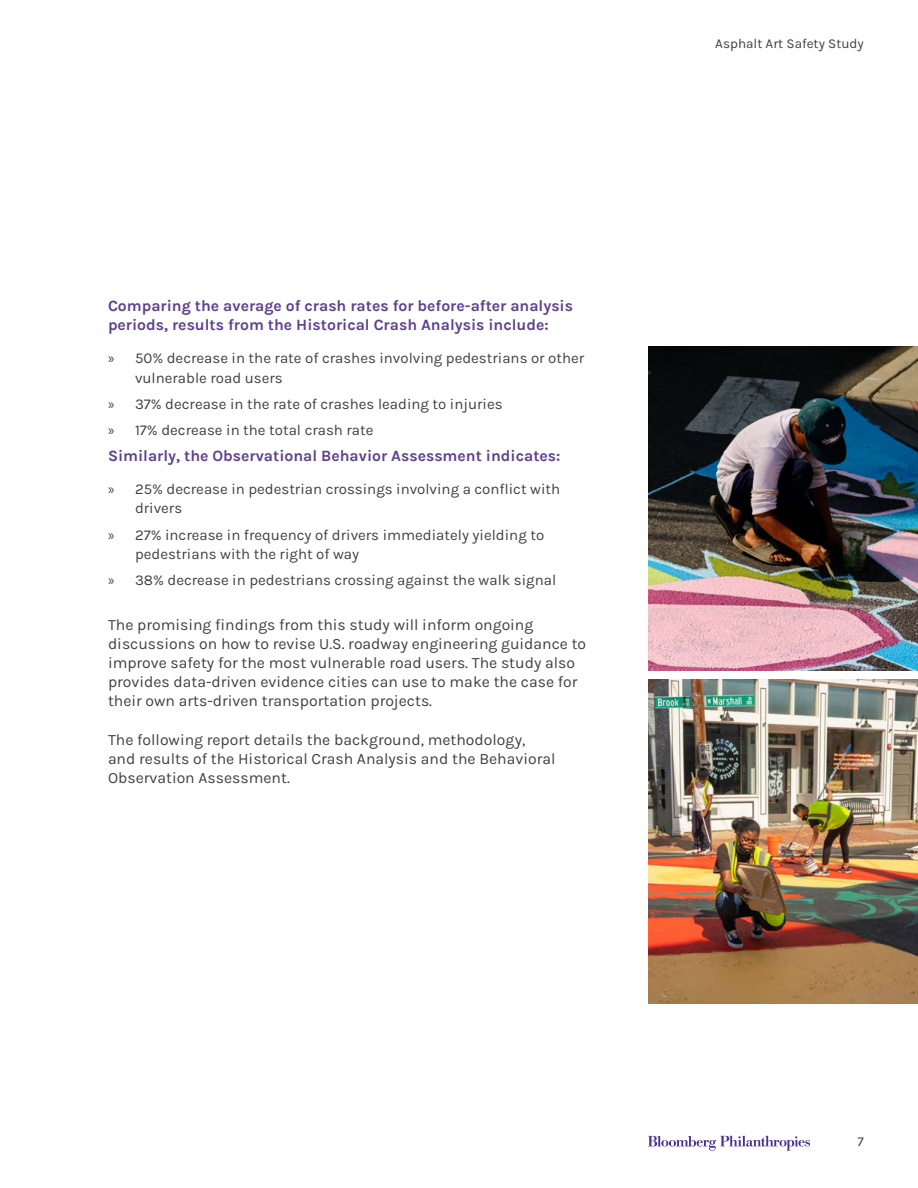
<style>
.page{position:relative;width:918px;height:1188px;background:#fff}
.page>*{position:absolute;margin:0;border:0;box-sizing:border-box;transform-origin:0 0}
.Body_Text{font:15.75px/18.9px "Karla";color:#414042}
.Body_Text-2{font:700 15.75px/18.9px "Karla";color:#5f408f}
.t1{font:15px/19.5px "Karla";color:#414042}
.t2{font:13.5px "Karla";color:#414042}
.s1{font-family:"Myriad Pro"}
</style>
<div class="page">
<svg style="left:648px;top:1136px;width:162px;height:14px"></svg>
<img style="left:648px;top:346px;width:270px;height:324px">
<img style="left:648px;top:680px;width:270px;height:324px">
<p class="Body_Text-2" style="left:108px;top:296px;width:467px">Comparing the average of crash rates for before-after analysis periods, results from the Historical Crash Analysis include:</p>
<p class="t1" style="left:135px;top:348px;width:451px;text-indent:-27px"><span class="s1">»</span> 50% decrease in the rate of crashes involving pedestrians or other vulnerable road users</p>
<p class="t1" style="left:108px;top:394px;width:396px"><span class="s1">»</span> 37% decrease in the rate of crashes leading to injuries</p>
<p class="t1" style="left:108px;top:420px;width:267px"><span class="s1">»</span> 17% decrease in the total crash rate</p>
<p class="Body_Text-2" style="left:108px;top:446px;width:454px">Similarly, the Observational Behavior Assessment indicates:</p>
<p class="t1" style="left:135px;top:479px;width:427px;text-indent:-27px"><span class="s1">»</span> 25% decrease in pedestrian crossings involving a conflict with drivers</p>
<p class="t1" style="left:135px;top:525px;width:411px;text-indent:-27px"><span class="s1">»</span> 27% increase in frequency of drivers immediately yielding to pedestrians with the right of way</p>
<p class="t1" style="left:108px;top:570px;width:450px"><span class="s1">»</span> 38% decrease in pedestrians crossing against the walk signal</p>
<p class="Body_Text" style="left:108px;top:615px;width:480px">The promising findings from this study will inform ongoing discussions on how to revise U.S. roadway engineering guidance to improve safety for the most vulnerable road users. The study also provides data-driven evidence cities can use to make the case for their own arts-driven transportation projects.</p>
<p class="Body_Text" style="left:108px;top:730px;width:449px">The following report details the background, methodology, and results of the Historical Crash Analysis and the Behavioral<br>Observation Assessment.</p>
<p class="t2" style="left:715px;top:35px;width:150px">Asphalt Art Safety Study</p>
<p class="t2" style="left:858px;top:1133px;width:8px">7</p>
</div>
